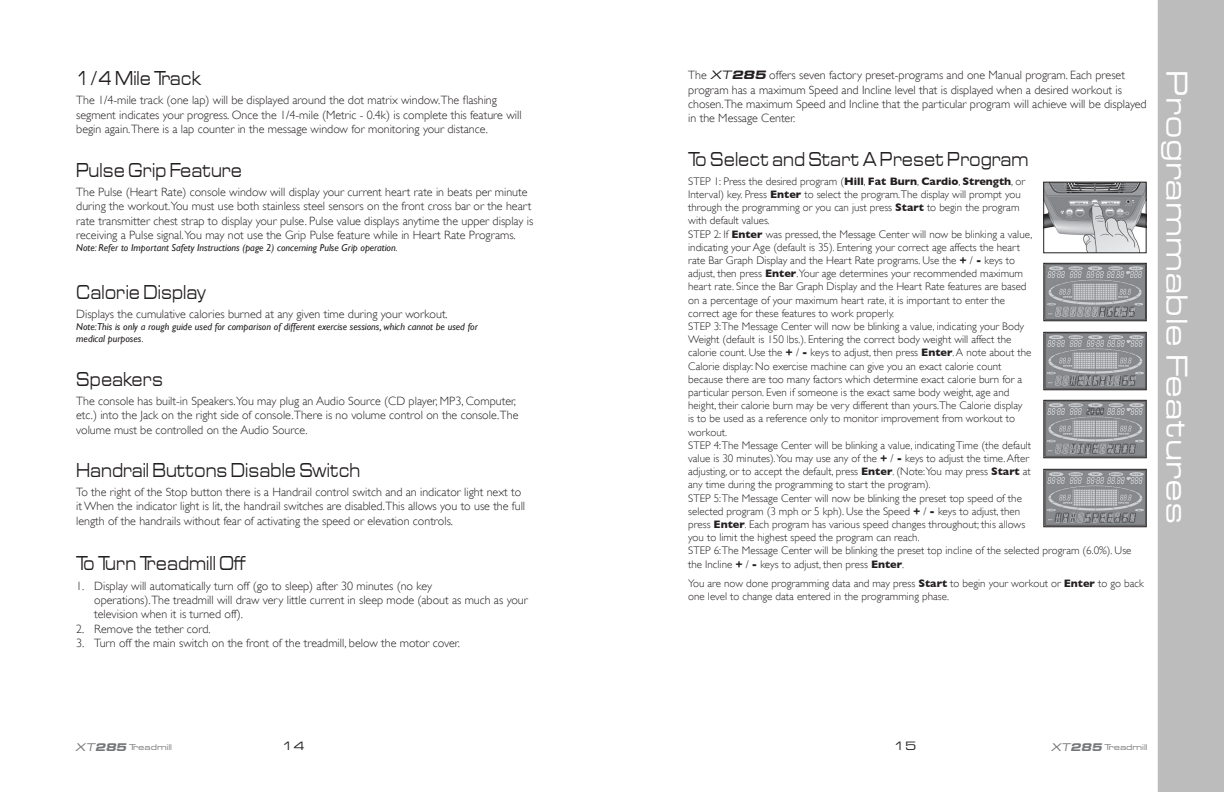
<style>
.page{position:relative;width:1224px;height:792px;background:#fff}
.page>*{position:absolute;margin:0;border:0;box-sizing:border-box;transform-origin:0 0}
.t1{font:30px "Eddmond";color:#fff}
.t2{font:20px "Eddmond";color:#231f20;scale:.73 1}
.t3{font:300 12px/14.4px "Gill Sans";color:#231f20}
.t4{font:12px "Eddmond";color:#231f20}
.t5{font:300 11px/13.2px "Gill Sans";color:#231f20}
.t6{font:italic 10px/12px "Gill Sans";color:#231f20}
.t7{font:8.2px "Eddmond";color:#757679}
.s1{font-family:"Eddmond";font-weight:400;font-style:italic}
.s2{font-family:"Eddmond";font-weight:700;font-style:italic}
.s3{font-weight:700}
.s4{font-style:italic;font-size:11px}
.s5{font-weight:700;font-style:italic;font-size:11px}
</style>
<div class="page">
<div style="left:1158px;top:0;width:66px;height:792px;background:#bdbcbc"></div>
<img style="left:1045px;top:184px;width:100px;height:67px">
<div style="left:1043px;top:182px;width:104px;height:71px;border:1px solid #231f20"></div>
<img style="left:1045px;top:265px;width:100px;height:54px">
<div style="left:1043px;top:263px;width:104px;height:58px;border:1px solid #231f20"></div>
<img style="left:1045px;top:471px;width:100px;height:54px">
<div style="left:1043px;top:469px;width:104px;height:58px;border:1px solid #231f20"></div>
<img style="left:1045px;top:402px;width:100px;height:54px">
<div style="left:1043px;top:400px;width:104px;height:58px;border:1px solid #231f20"></div>
<img style="left:1045px;top:334px;width:100px;height:54px">
<div style="left:1043px;top:332px;width:104px;height:58px;border:1px solid #231f20"></div>
<h2 class="t2" style="left:76px;top:65px;width:173px">1/4 Mile Track</h2>
<p class="t3" style="left:76px;top:93px;width:447px">The 1/4-mile track (one lap) will be displayed around the dot matrix window.The flashing segment indicates your progress. Once the 1/4-mile (Metric - 0.4k) is complete this feature will begin again.There is a lap counter in the message window for monitoring your distance.</p>
<h2 class="t2" style="left:76px;top:156px;width:229px">Pulse Grip Feature</h2>
<p class="t3" style="left:76px;top:185px;width:459px">The Pulse (Heart Rate) console window will display your current heart rate in beats per minute during the workout.You must use both stainless steel sensors on the front cross bar or the heart rate transmitter chest strap to display your pulse. Pulse value displays anytime the upper display is receiving a Pulse signal.You may not use the Grip Pulse feature while in Heart Rate Programs.</p>
<p class="t6" style="left:76px;top:242px;width:323px">Note: Refer to Important Safety Instructions (page 2) concerning Pulse Grip operation.</p>
<h2 class="t2" style="left:76px;top:278px;width:180px">Calorie Display</h2>
<p class="t3" style="left:76px;top:307px;width:373px">Displays the cumulative calories burned at any given time during your workout.</p>
<p class="t6" style="left:76px;top:321px;width:403px">Note:This is only a rough guide used for comparison of different exercise sessions, which cannot be used for medical purposes.</p>
<h2 class="t2" style="left:76px;top:365px;width:121px">Speakers</h2>
<p class="t3" style="left:76px;top:394px;width:444px">The console has built-in Speakers.You may plug an Audio Source (CD player, MP3, Computer, etc.) into the Jack on the right side of console.There is no volume control on the console.The volume must be controlled on the Audio Source.</p>
<h2 class="t2" style="left:76px;top:456px;width:391px">Handrail Buttons Disable Switch</h2>
<p class="t3" style="left:76px;top:485px;width:450px">To the right of the Stop button there is a Handrail control switch and an indicator light next to it When the indicator light is lit, the handrail switches are disabled.This allows you to use the full length of the handrails without fear of activating the speed or elevation controls.</p>
<h2 class="t2" style="left:76px;top:550px;width:233px">To Turn Treadmill Off</h2>
<p class="t3" style="left:94px;top:578px;width:435px;text-indent:-18px">1. Display will automatically turn off (go to sleep) after 30 minutes (no key<br>operations).The treadmill will draw very little current in sleep mode (about as much as your television when it is turned off).</p>
<p class="t3" style="left:76px;top:622px;width:136px">2. Remove the tether cord.</p>
<p class="t3" style="left:76px;top:636px;width:385px">3. Turn off the main switch on the front of the treadmill, below the motor cover.</p>
<p class="t3" style="left:688px;top:68px;width:438px">The <span class="s1">XT</span><span class="s2">285</span> offers seven factory preset-programs and one Manual program. Each preset</p>
<h1 class="t1" style="left:1197px;top:70px;width:456px;rotate:90deg">Programmable Features</h1>
<p class="t3" style="left:688px;top:82px;width:460px">program has a maximum Speed and Incline level that is displayed when a desired workout is chosen.The maximum Speed and Incline that the particular program will achieve will be displayed in the Message Center.</p>
<h2 class="t2" style="left:688px;top:146px;width:468px">To Select and Start A Preset Program</h2>
<p class="t5" style="left:688px;top:175px;width:445px">STEP 1: Press the desired program (<span class="s3">Hill</span>, <span class="s3">Fat Burn</span>, <span class="s3">Cardio</span>, <span class="s3">Strength</span>, or<br>Interval) key. Press <span class="s3">Enter</span> to select the program.The display will prompt you<br>through the programming or you can just press <span class="s3">Start</span> to begin the program<br>with default values.<br>STEP 2: If <span class="s3">Enter</span> was pressed, the Message Center will now be blinking a value,<br>indicating your Age (default is 35). Entering your correct age affects the heart<br>rate Bar Graph Display and the Heart Rate programs. Use the <span class="s3">+</span> / <span class="s3">-</span> keys to<br>adjust, then press <span class="s3">Enter</span>.Your age determines your recommended maximum<br>heart rate. Since the Bar Graph Display and the Heart Rate features are based<br>on a percentage of your maximum heart rate, it is important to enter the<br>correct age for these features to work properly.<br>STEP 3:The Message Center will now be blinking a value, indicating your Body<br>Weight (default is 150 lbs.). Entering the correct body weight will affect the<br>calorie count. Use the <span class="s3">+</span> / <span class="s3">-</span> keys to adjust, then press <span class="s3">Enter</span>. A note about the<br>Calorie display: No exercise machine can give you an exact calorie count<br>because there are too many factors which determine exact calorie burn for a<br>particular person. Even if someone is the exact same body weight, age and<br>height, their calorie burn may be very different than yours.The Calorie display<br>is to be used as a reference only to monitor improvement from workout to<br>workout.<br>STEP 4:The Message Center will be blinking a value, indicating Time (the default<br>value is 30 minutes).You may use any of the <span class="s3">+</span> / <span class="s3">-</span> keys to adjust the time. After<br>adjusting, or to accept the default, press <span class="s3">Enter</span>. (Note:You may press <span class="s3">Start</span> at<br>any time during the programming to start the program).<br>STEP 5:The Message Center will now be blinking the preset top speed of the<br>selected program (3 mph or 5 kph). Use the Speed <span class="s3">+</span> / <span class="s3">-</span> keys to adjust, then<br>press <span class="s3">Enter</span>. Each program has various speed changes throughout; this allows<br>you to limit the highest speed the program can reach.<br>STEP 6:The Message Center will be blinking the preset top incline of the selected program (6.0%). Use the Incline <span class="s3">+</span> / <span class="s3">-</span> keys to adjust, then press <span class="s3">Enter</span>.</p>
<p class="t5" style="left:688px;top:577px;width:457px">You are now done programming data and may press <span class="s3">Start</span> to begin your workout or <span class="s3">Enter</span> to go back one level to change data entered in the programming phase.</p>
<p class="t7" style="left:75px;top:742px;width:98px"><span class="s4">XT</span><span class="s5">285</span>Treadmill</p>
<p class="t4" style="left:282px;top:738px;width:24px">14</p>
<p class="t4" style="left:894px;top:738px;width:24px">15</p>
<p class="t7" style="left:1051px;top:742px;width:98px"><span class="s4">XT</span><span class="s5">285</span>Treadmill</p>
</div>
